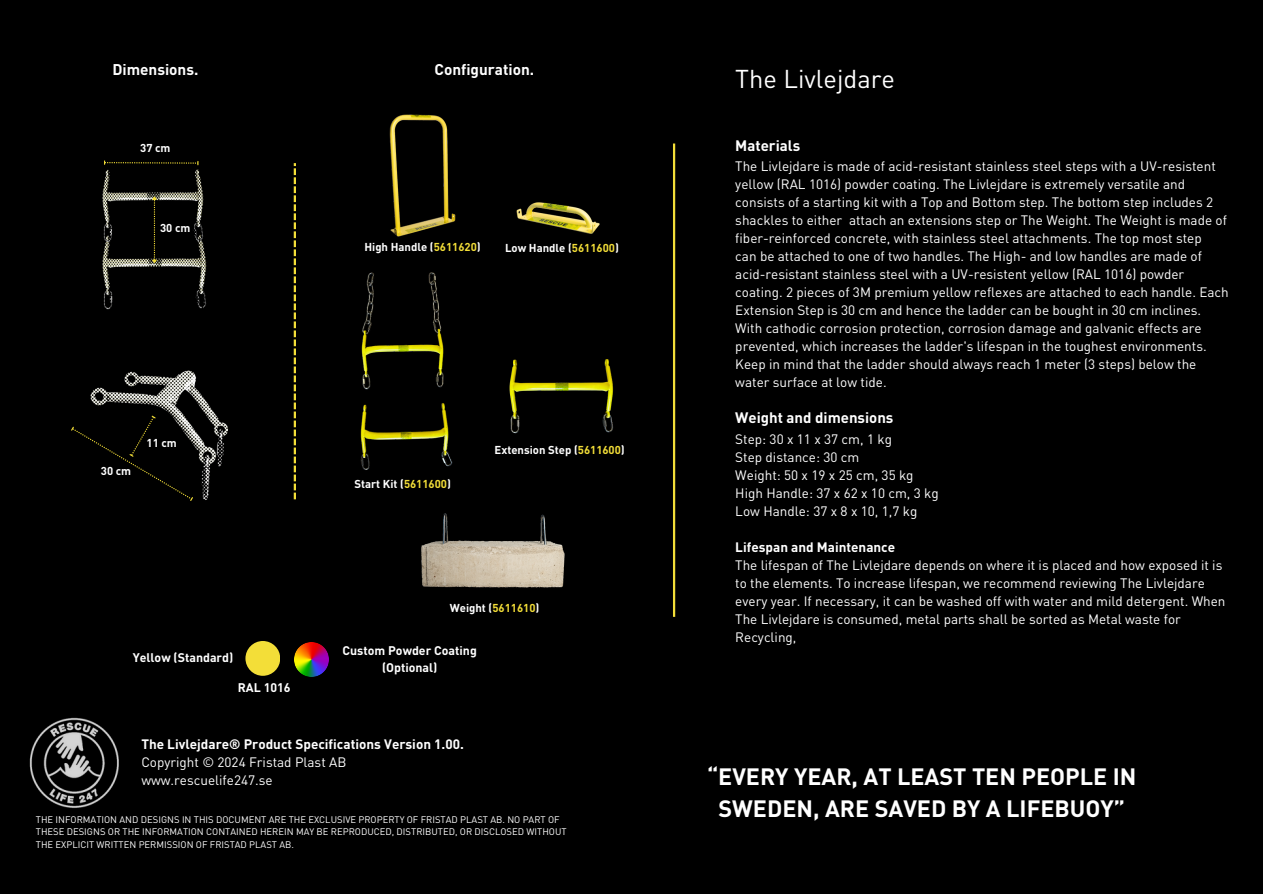
<style>
.page{position:relative;width:1263px;height:894px;background:#fff}
.page>*{position:absolute;margin:0;border:0;box-sizing:border-box;transform-origin:0 0}
.t1{font:25.5px "DIN Arabic";color:#fff}
.t2{font:700 23.4px/32px "DIN Arabic";color:#fff;text-align:center}
.t3{font:700 15.3px "DIN Arabic";color:#fff}
.t4{font:700 15px "DIN Arabic";color:#fff}
.t5{font:13.5px/18px "DIN Arabic";color:#fff}
.t6{font:700 12.3px/17px "DIN Arabic";color:#fff;text-align:center}
.t7{font:700 11.4px "DIN Arabic";color:#fff}
.t8{font:9.45px/12.6px "DIN Arabic";color:#fff}
.s1{color:#f3de38}
.s2{font-weight:700}
</style>
<div class="page">
<div style="left:0;top:0;width:1263px;height:893px;background:#000"></div>
<img style="left:29px;top:717px;width:90px;height:91px">
<hr style="left:673px;top:143px;width:2px;height:473px;background:#f3de38">
<img style="left:90px;top:272px;width:205px;height:228px">
<svg style="left:294px;top:163px;width:2px;height:336px"></svg>
<img style="left:294px;top:642px;width:34px;height:33px">
<div style="left:245px;top:640px;width:35px;height:35px;background:#f3de38;border-radius:50%"></div>
<img style="left:360px;top:403px;width:91px;height:67px">
<img style="left:361px;top:272px;width:83px;height:118px">
<img style="left:509px;top:359px;width:105px;height:75px">
<img style="left:90px;top:257px;width:156px;height:68px">
<img style="left:102px;top:160px;width:104px;height:97px">
<img style="left:371px;top:459px;width:194px;height:129px">
<img style="left:516px;top:202px;width:84px;height:32px">
<img style="left:389px;top:114px;width:67px;height:123px">
<svg style="left:151px;top:195px;width:7px;height:69px"></svg>
<svg style="left:104px;top:161px;width:94px;height:4px"></svg>
<svg style="left:71px;top:414px;width:123px;height:87px"></svg>
<h2 class="t3" style="left:112px;top:63px;width:88px">Dimensions.</h2>
<h6 class="t3" style="left:434px;top:63px;width:101px">Configuration.</h6>
<p class="t7" style="left:140px;top:143px;width:32px">37 cm</p>
<p class="t7" style="left:160px;top:223px;width:32px">30 cm</p>
<h6 class="t7" style="left:101px;top:466px;width:32px">30 cm</h6>
<p class="t7" style="left:147px;top:438px;width:32px">11 cm</p>
<p class="t7" style="left:364px;top:242px;width:118px">High Handle (<span class="s1">5611620</span>)</p>
<h5 class="t7" style="left:505px;top:243px;width:115px">Low Handle (<span class="s1">5611600</span>)</h5>
<h5 class="t7" style="left:354px;top:479px;width:98px">Start Kit (<span class="s1">5611600</span>)</h5>
<p class="t7" style="left:495px;top:445px;width:132px">Extension Step (<span class="s1">5611600</span>)</p>
<h4 class="t7" style="left:450px;top:603px;width:91px">Weight (<span class="s1">5611610</span>)</h4>
<p class="t6" style="left:133px;top:649px;width:102px">Yellow (Standard)</p>
<p class="t6" style="left:342px;top:643px;width:136px">Custom Powder Coating (Optional)</p>
<h6 class="t6" style="left:238px;top:680px;width:54px">RAL 1016</h6>
<p class="t5" style="left:141px;top:735px;width:324px"><span class="s2">The Livlejdare® Product Specifications Version 1.00.<br></span>Copyright © 2024 Fristad Plast AB www.rescuelife247.se</p>
<p class="t8" style="left:36px;top:813px;width:532px">THE INFORMATION AND DESIGNS IN THIS DOCUMENT ARE THE EXCLUSIVE PROPERTY OF FRISTAD PLAST AB. NO PART OF<br>THESE DESIGNS OR THE INFORMATION CONTAINED HEREIN MAY BE REPRODUCED, DISTRIBUTED, OR DISCLOSED WITHOUT<br>THE EXPLICIT WRITTEN PERMISSION OF FRISTAD PLAST AB.</p>
<p class="t1" style="left:735px;top:68px;width:161px">The Livlejdare</p>
<p class="t4" style="left:735px;top:139px;width:67px">Materials</p>
<p class="t5" style="left:735px;top:159px;width:495px">The Livlejdare is made of acid-resistant stainless steel steps with a UV-resistent yellow (RAL 1016) powder coating. The Livlejdare is extremely versatile and consists of a starting kit with a Top and Bottom step. The bottom step includes 2 shackles to either attach an extensions step or The Weight. The Weight is made of fiber-reinforced concrete, with stainless steel attachments. The top most step<br>can be attached to one of two handles. The High- and low handles are made of acid-resistant stainless steel with a UV-resistent yellow (RAL 1016) powder coating. 2 pieces of 3M premium yellow reflexes are attached to each handle. Each Extension Step is 30 cm and hence the ladder can be bought in 30 cm inclines.<br>With cathodic corrosion protection, corrosion damage and galvanic effects are prevented, which increases the ladder's lifespan in the toughest environments.<br>Keep in mind that the ladder should always reach 1 meter (3 steps) below the water surface at low tide.</p>
<p class="t4" style="left:735px;top:412px;width:160px">Weight and dimensions</p>
<p class="t5" style="left:735px;top:431px;width:205px">Step: 30 x 11 x 37 cm, 1 kg<br>Step distance: 30 cm<br>Weight: 50 x 19 x 25 cm, 35 kg<br>High Handle: 37 x 62 x 10 cm, 3 kg<br>Low Handle: 37 x 8 x 10, 1,7 kg</p>
<p class="t5" style="left:735px;top:539px;width:492px"><span class="s2">Lifespan and Maintenance<br></span>The lifespan of The Livlejdare depends on where it is placed and how exposed it is to the elements. To increase lifespan, we recommend reviewing The Livlejdare every year. If necessary, it can be washed off with water and mild detergent. When The Livlejdare is consumed, metal parts shall be sorted as Metal waste for Recycling,</p>
<h6 class="t2" style="left:707px;top:762px;width:431px">“EVERY YEAR, AT LEAST TEN PEOPLE IN<br>SWEDEN, ARE SAVED BY A LIFEBUOY”</h6>
</div>
